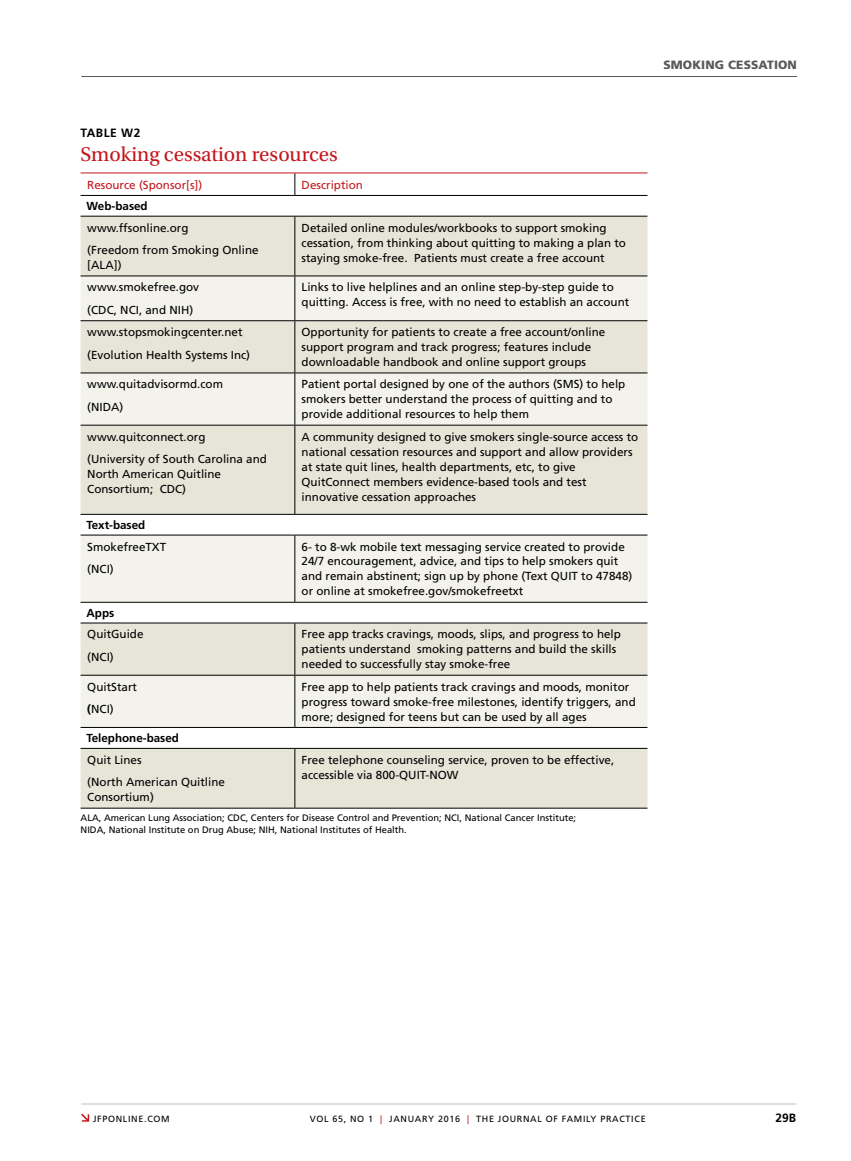
<style>
.page{position:relative;width:851px;height:1161px;background:#fff}
.page>*{position:absolute;margin:0;border:0;box-sizing:border-box;transform-origin:0 0}
.t1{font:21px "Utopia Std";color:#c4161c}
.t2{font:900 12px "Frutiger LT Std";letter-spacing:.01em;color:#58595b}
.t3{font:700 12px "Frutiger LT Std";letter-spacing:.04em;color:#000}
.t4{font:11.7px/15px "Frutiger LT Std";color:#000}
.t5{font:700 11.7px "Frutiger LT Std";color:#000}
.t6{font:11.7px "Frutiger LT Std";color:#c4161c}
.t7{font:9.3px/12px "Frutiger LT Std";color:#000}
.t8{font:9px "Frutiger LT Std";letter-spacing:.075em;color:#000}
.s1{font-weight:700}
.s2{color:#c4161c}
</style>
<div class="page">
<hr style="left:81px;top:76px;width:716px;height:1px;background:#58595b">
<svg style="left:81px;top:1114px;width:8px;height:8px"></svg>
<hr style="left:81px;top:1104px;width:715px;height:1px;background:#bcbec0">
<svg style="left:81px;top:217px;width:566px;height:591px;background:#e8e6db"></svg>
<svg style="left:81px;top:277px;width:566px;height:450px;background:#edebe3"></svg>
<svg style="left:294px;top:174px;width:1px;height:21px"></svg>
<hr style="left:294px;top:217px;width:1px;height:59px;background:#000">
<hr style="left:294px;top:276px;width:1px;height:44px;background:#000">
<hr style="left:294px;top:321px;width:1px;height:52px;background:#000">
<hr style="left:294px;top:373px;width:1px;height:52px;background:#000">
<hr style="left:294px;top:426px;width:1px;height:88px;background:#000">
<hr style="left:294px;top:535px;width:1px;height:67px;background:#000">
<hr style="left:294px;top:623px;width:1px;height:52px;background:#000">
<hr style="left:294px;top:676px;width:1px;height:51px;background:#000">
<hr style="left:294px;top:749px;width:1px;height:59px;background:#000">
<hr style="left:81px;top:173px;width:214px;height:1px;background:#c4161c">
<hr style="left:295px;top:173px;width:352px;height:1px;background:#c4161c">
<hr style="left:81px;top:195px;width:214px;height:1px;background:#000">
<hr style="left:295px;top:195px;width:352px;height:1px;background:#000">
<hr style="left:81px;top:216px;width:214px;height:1px;background:#000">
<hr style="left:295px;top:216px;width:352px;height:1px;background:#000">
<hr style="left:81px;top:514px;width:214px;height:1px;background:#000">
<hr style="left:295px;top:514px;width:352px;height:1px;background:#000">
<hr style="left:81px;top:276px;width:214px;height:1px;background:#000">
<hr style="left:295px;top:276px;width:352px;height:1px;background:#000">
<hr style="left:81px;top:320px;width:214px;height:1px;background:#000">
<hr style="left:295px;top:320px;width:352px;height:1px;background:#000">
<hr style="left:81px;top:373px;width:214px;height:1px;background:#000">
<hr style="left:295px;top:373px;width:352px;height:1px;background:#000">
<hr style="left:81px;top:425px;width:214px;height:1px;background:#000">
<hr style="left:295px;top:425px;width:352px;height:1px;background:#000">
<hr style="left:81px;top:535px;width:214px;height:1px;background:#000">
<hr style="left:295px;top:535px;width:352px;height:1px;background:#000">
<hr style="left:81px;top:602px;width:214px;height:1px;background:#000">
<hr style="left:295px;top:602px;width:352px;height:1px;background:#000">
<hr style="left:81px;top:623px;width:214px;height:1px;background:#000">
<hr style="left:295px;top:623px;width:352px;height:1px;background:#000">
<hr style="left:81px;top:675px;width:214px;height:1px;background:#000">
<hr style="left:295px;top:675px;width:352px;height:1px;background:#000">
<hr style="left:81px;top:727px;width:214px;height:1px;background:#000">
<hr style="left:295px;top:727px;width:352px;height:1px;background:#000">
<hr style="left:81px;top:748px;width:214px;height:1px;background:#000">
<hr style="left:295px;top:748px;width:352px;height:1px;background:#000">
<hr style="left:81px;top:808px;width:214px;height:1px;background:#000">
<hr style="left:295px;top:808px;width:352px;height:1px;background:#000">
<p class="t3" style="left:81px;top:126px;width:61px">TABLE W2</p>
<h1 class="t1" style="left:81px;top:143px;width:259px">Smoking cessation resources</h1>
<p class="t6" style="left:87px;top:178px;width:116px">Resource (Sponsor[s])</p>
<p class="t6" style="left:301px;top:178px;width:63px">Description</p>
<p class="t5" style="left:87px;top:199px;width:63px">Web-based</p>
<p class="t4" style="left:87px;top:216px;width:173px;line-height:22.5px">www.ffsonline.org<br>(Freedom from Smoking Online</p>
<p class="t4" style="left:87px;top:258px;width:36px">[ALA])</p>
<p class="t4" style="left:301px;top:220px;width:326px">Detailed online modules/workbooks to support smoking cessation, from thinking about quitting to making a plan to staying smoke-free. Patients must create a free account</p>
<p class="t4" style="left:87px;top:276px;width:113px;line-height:22.5px">www.smokefree.gov (CDC, NCI, and NIH)</p>
<p class="t4" style="left:301px;top:280px;width:329px">Links to live helplines and an online step-by-step guide to quitting. Access is free, with no need to establish an account</p>
<p class="t4" style="left:87px;top:321px;width:164px;line-height:22.5px">www.stopsmokingcenter.net (Evolution Health Systems Inc)</p>
<p class="t4" style="left:301px;top:325px;width:305px">Opportunity for patients to create a free account/online support program and track progress; features include downloadable handbook and online support groups</p>
<p class="t4" style="left:87px;top:373px;width:137px;line-height:22.5px">www.quitadvisormd.com (NIDA)</p>
<p class="t4" style="left:301px;top:377px;width:325px">Patient portal designed by one of the authors (SMS) to help smokers better understand the process of quitting and to provide additional resources to help them</p>
<p class="t4" style="left:87px;top:425px;width:181px;line-height:22.5px">www.quitconnect.org<br>(University of South Carolina and</p>
<p class="t4" style="left:87px;top:467px;width:135px">North American Quitline<br>Consortium; CDC)</p>
<p class="t4" style="left:301px;top:429px;width:338px">A community designed to give smokers single-source access to national cessation resources and support and allow providers at state quit lines, health departments, etc, to give QuitConnect members evidence-based tools and test innovative cessation approaches</p>
<p class="t5" style="left:87px;top:518px;width:60px">Text-based</p>
<p class="t4" style="left:87px;top:535px;width:80px;line-height:22.5px">SmokefreeTXT (NCI)</p>
<p class="t4" style="left:301px;top:539px;width:332px">6- to 8-wk mobile text messaging service created to provide 24/7 encouragement, advice, and tips to help smokers quit and remain abstinent; sign up by phone (Text QUIT to 47848) or online at smokefree.gov/smokefreetxt</p>
<p class="t5" style="left:87px;top:606px;width:29px">Apps</p>
<p class="t4" style="left:87px;top:623px;width:58px;line-height:22.5px">QuitGuide (NCI)</p>
<p class="t4" style="left:301px;top:627px;width:321px">Free app tracks cravings, moods, slips, and progress to help patients understand smoking patterns and build the skills needed to successfully stay smoke-free</p>
<p class="t4" style="left:87px;top:675px;width:51px;line-height:22.5px">QuitStart <span class="s1">(</span>NCI)</p>
<p class="t4" style="left:301px;top:679px;width:335px">Free app to help patients track cravings and moods, monitor progress toward smoke-free milestones, identify triggers, and more; designed for teens but can be used by all ages</p>
<p class="t5" style="left:87px;top:731px;width:94px">Telephone-based</p>
<p class="t4" style="left:87px;top:749px;width:139px;line-height:22.5px">Quit Lines<br>(North American Quitline</p>
<p class="t4" style="left:87px;top:790px;width:68px">Consortium)</p>
<p class="t4" style="left:301px;top:752px;width:314px">Free telephone counseling service, proven to be effective, accessible via 800-QUIT-NOW</p>
<p class="t7" style="left:81px;top:812px;width:497px">ALA, American Lung Association; CDC, Centers for Disease Control and Prevention; NCI, National Cancer Institute;<br>NIDA, National Institute on Drug Abuse; NIH, National Institutes of Health.</p>
<p class="t2" style="left:663px;top:58px;width:135px">SMOKING CESSATION</p>
<p class="t8" style="left:93px;top:1113px;width:78px">JFPONLINE.COM</p>
<p class="t8" style="left:310px;top:1113px;width:337px">VOL 65, NO 1 <span class="s2">|</span> JANUARY 2016 <span class="s2">|</span> THE JOURNAL OF FAMILY PRACTICE</p>
<p class="t3" style="left:775px;top:1111px;width:22px">29B</p>
</div>
